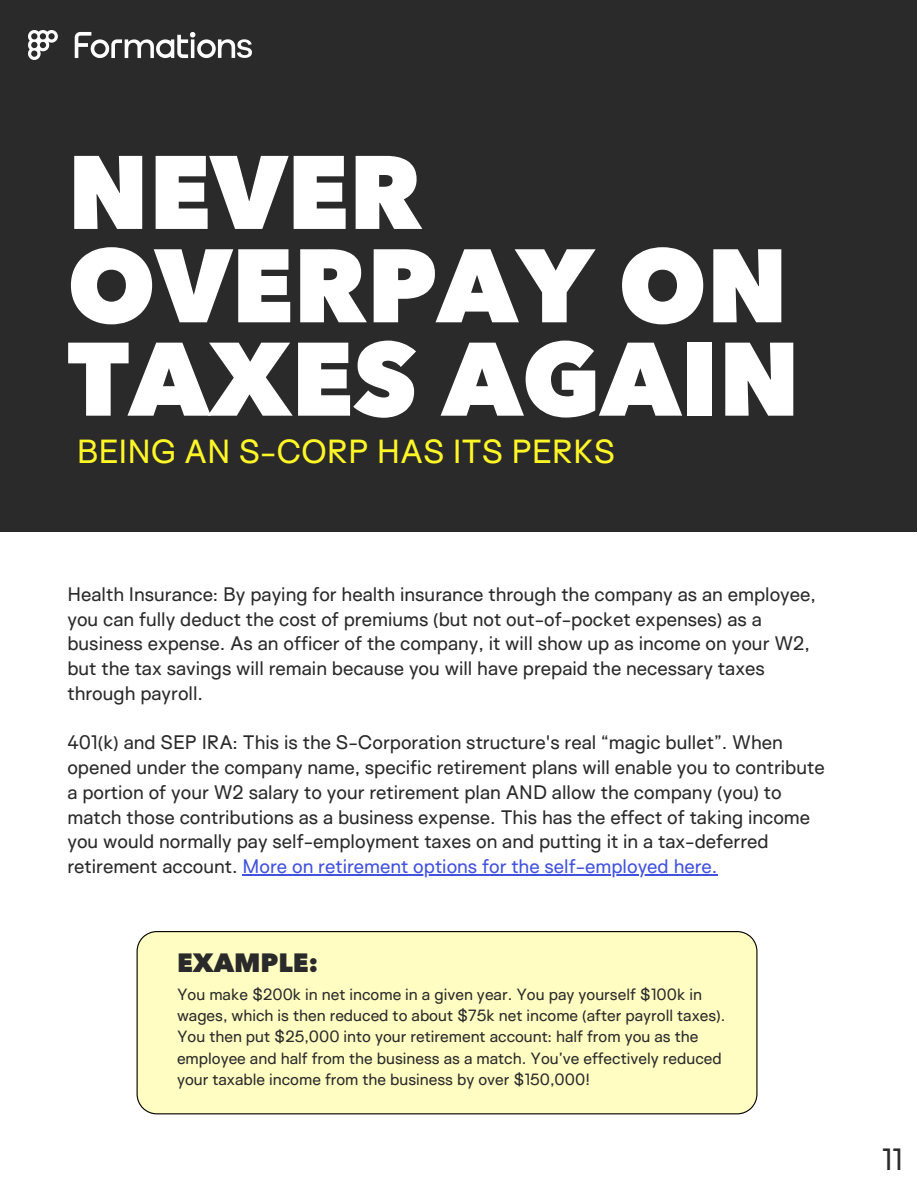
<style>
.page{position:relative;width:918px;height:1188px;background:#fff}
.page>*{position:absolute;margin:0;border:0;box-sizing:border-box;transform-origin:0 0}
.t1{font:800 103.2px/93.3px "Avenir Next LT Pro";color:#fff}
.t2{font:30.75px "Surt Normal";color:#fef627}
.t3{font:28.35px "Surt Normal";color:#2a2a2a}
.t4{font:800 26.25px "Avenir Next LT Pro";color:#2a2a2a}
.t5{font:18px/24.8px "Surt Normal";color:#2a2a2a}
.t6{font:15px/21.3px "Surt Normal";color:#2a2a2a}
.s1{color:#4252df}
</style>
<div class="page">
<div style="left:0;top:0;width:916px;height:532px;background:#2a2a2a"></div>
<img style="left:28px;top:30px;width:223px;height:29px">
<div style="left:137px;top:931px;width:620px;height:183px;background:#fffdc2"></div>
<hr style="left:243px;top:874px;width:469px;height:1px;background:#4252df">
<h1 class="t1" style="left:67px;top:156px;width:734px">NEVER<br>OVERPAY ON<br>TAXES AGAIN</h1>
<h2 class="t2" style="left:77px;top:430px;width:540px">BEING AN S-CORP HAS ITS PERKS</h2>
<p class="t5" style="left:67px;top:581px;width:750px">Health Insurance: By paying for health insurance through the company as an employee, you can fully deduct the cost of premiums (but not out-of-pocket expenses) as a business expense. As an officer of the company, it will show up as income on your W2, but the tax savings will remain because you will have prepaid the necessary taxes through payroll.</p>
<p class="t5" style="left:67px;top:730px;width:759px">401(k) and SEP IRA: This is the S-Corporation structure's real “magic bullet”. When opened under the company name, specific retirement plans will enable you to contribute a portion of your W2 salary to your retirement plan AND allow the company (you) to match those contributions as a business expense. This has the effect of taking income you would normally pay self-employment taxes on and putting it in a tax-deferred retirement account. <span class="s1">More on retirement options for the self-employed here.</span></p>
<h3 class="t4" style="left:177px;top:952px;width:143px">EXAMPLE:</h3>
<p class="t6" style="left:177px;top:983px;width:550px">You make $200k in net income in a given year. You pay yourself $100k in wages, which is then reduced to about $75k net income (after payroll taxes).<br>You then put $25,000 into your retirement account: half from you as the employee and half from the business as a match. You’ve effectively reduced your taxable income from the business by over $150,000!</p>
<h3 class="t3" style="left:882px;top:1140px;width:22px">11</h3>
</div>
